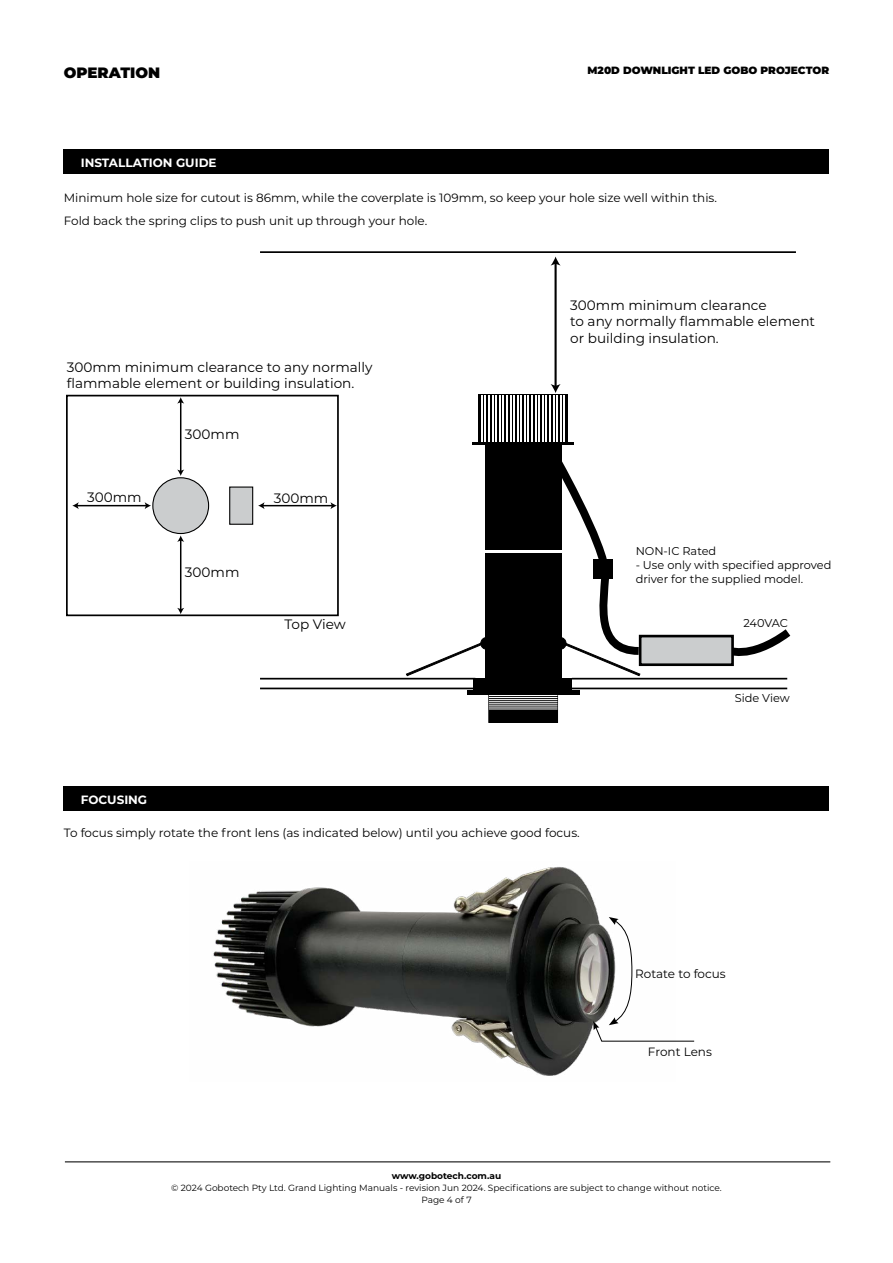
<style>
.page{position:relative;width:893px;height:1263px;background:#fff}
.page>*{position:absolute;margin:0;border:0;box-sizing:border-box;transform-origin:0 0}
.t1{font:900 15px "Montserrat";color:#000}
.t2{font:13.65px/16.4px "Montserrat";color:#000}
.t3{font:12px/23.5px "Montserrat";color:#000}
.t4{font:700 12px "Montserrat";color:#fff}
.t5{font:11.4px/13.6px "Montserrat";color:#000}
.t6{font:900 10.5px "Montserrat";color:#000}
.t7{font:9px/12px "Montserrat";color:#000;text-align:center}
.t8{font:700 9px "Montserrat";color:#000}
</style>
<div class="page">
<hr style="left:65px;top:1161px;width:765px;height:1px;background:#000">
<div style="left:64px;top:149px;width:765px;height:25px;background:#000"></div>
<svg style="left:718px;top:629px;width:73px;height:27px"></svg>
<hr style="left:554px;top:263px;width:3px;height:124px;background:#000">
<svg style="left:551px;top:384px;width:10px;height:9px"></svg>
<svg style="left:551px;top:257px;width:10px;height:9px"></svg>
<svg style="left:490px;top:696px;width:66px;height:25px"></svg>
<div style="left:488px;top:694px;width:70px;height:29px;border:1px solid #000"></div>
<div style="left:481px;top:637px;width:12px;height:12px;background:#000;border-radius:50%"></div>
<div style="left:481px;top:637px;width:12px;height:12px;border:1px solid #000;border-radius:50%"></div>
<hr style="left:489px;top:695px;width:68px;height:1px;background:#fff">
<hr style="left:489px;top:697px;width:68px;height:1px;background:#fff">
<hr style="left:489px;top:699px;width:68px;height:1px;background:#fff">
<hr style="left:489px;top:701px;width:68px;height:1px;background:#fff">
<hr style="left:489px;top:703px;width:68px;height:1px;background:#fff">
<hr style="left:489px;top:705px;width:68px;height:1px;background:#fff">
<hr style="left:489px;top:707px;width:68px;height:1px;background:#fff">
<hr style="left:489px;top:709px;width:68px;height:1px;background:#fff">
<div style="left:467px;top:690px;width:112px;height:5px;background:#000"></div>
<div style="left:473px;top:678px;width:99px;height:13px;background:#000"></div>
<hr style="left:473px;top:442px;width:101px;height:3px;background:#000">
<div style="left:485px;top:553px;width:76px;height:137px;background:#000"></div>
<div style="left:485px;top:445px;width:76px;height:105px;background:#000"></div>
<svg style="left:478px;top:395px;width:90px;height:47px;fill:#000"></svg>
<hr style="left:481px;top:395px;width:2px;height:46px;background:#fff">
<hr style="left:485px;top:395px;width:1px;height:46px;background:#fff">
<hr style="left:488px;top:395px;width:2px;height:46px;background:#fff">
<hr style="left:492px;top:395px;width:1px;height:46px;background:#fff">
<hr style="left:495px;top:395px;width:2px;height:46px;background:#fff">
<hr style="left:499px;top:395px;width:2px;height:46px;background:#fff">
<hr style="left:502px;top:395px;width:2px;height:46px;background:#fff">
<hr style="left:506px;top:395px;width:2px;height:46px;background:#fff">
<hr style="left:510px;top:395px;width:1px;height:46px;background:#fff">
<hr style="left:513px;top:395px;width:2px;height:46px;background:#fff">
<hr style="left:517px;top:395px;width:1px;height:46px;background:#fff">
<hr style="left:520px;top:395px;width:2px;height:46px;background:#fff">
<hr style="left:524px;top:395px;width:2px;height:46px;background:#fff">
<hr style="left:528px;top:395px;width:1px;height:46px;background:#fff">
<hr style="left:531px;top:395px;width:2px;height:46px;background:#fff">
<hr style="left:535px;top:395px;width:1px;height:46px;background:#fff">
<hr style="left:538px;top:395px;width:2px;height:46px;background:#fff">
<hr style="left:542px;top:395px;width:2px;height:46px;background:#fff">
<hr style="left:545px;top:395px;width:2px;height:46px;background:#fff">
<hr style="left:549px;top:395px;width:2px;height:46px;background:#fff">
<hr style="left:553px;top:395px;width:1px;height:46px;background:#fff">
<hr style="left:556px;top:395px;width:2px;height:46px;background:#fff">
<hr style="left:560px;top:395px;width:1px;height:46px;background:#fff">
<hr style="left:563px;top:395px;width:2px;height:46px;background:#fff">
<svg style="left:406px;top:642px;width:77px;height:34px"></svg>
<div style="left:639px;top:635px;width:95px;height:31px;background:#cbcdce;border:3px solid #000"></div>
<svg style="left:542px;top:440px;width:105px;height:236px"></svg>
<div style="left:593px;top:560px;width:20px;height:19px;background:#000"></div>
<div style="left:153px;top:478px;width:56px;height:55px;background:#cbcdce;border-radius:50%"></div>
<div style="left:152px;top:477px;width:57px;height:57px;border:1px solid #000;border-radius:50%"></div>
<div style="left:229px;top:486px;width:24px;height:39px;background:#cbcdce;border:1px solid #000"></div>
<hr style="left:180px;top:540px;width:1px;height:70px;background:#000">
<svg style="left:177px;top:608px;width:7px;height:5px"></svg>
<svg style="left:177px;top:535px;width:7px;height:7px"></svg>
<hr style="left:180px;top:402px;width:1px;height:69px;background:#000">
<svg style="left:177px;top:469px;width:7px;height:7px"></svg>
<svg style="left:177px;top:398px;width:7px;height:6px"></svg>
<hr style="left:263px;top:505px;width:69px;height:1px;background:#000">
<svg style="left:330px;top:502px;width:6px;height:7px"></svg>
<svg style="left:258px;top:502px;width:7px;height:7px"></svg>
<hr style="left:77px;top:505px;width:70px;height:1px;background:#000">
<svg style="left:145px;top:502px;width:6px;height:7px"></svg>
<svg style="left:72px;top:502px;width:7px;height:7px"></svg>
<div style="left:66px;top:395px;width:273px;height:221px;border:2px solid #000"></div>
<hr style="left:572px;top:688px;width:215px;height:1px;background:#000">
<hr style="left:572px;top:678px;width:215px;height:1px;background:#000">
<hr style="left:260px;top:688px;width:215px;height:1px;background:#000">
<hr style="left:260px;top:251px;width:536px;height:2px;background:#000">
<hr style="left:260px;top:678px;width:215px;height:1px;background:#000">
<div style="left:64px;top:786px;width:765px;height:24px;background:#000"></div>
<img style="left:213px;top:867px;width:386px;height:209px">
<svg style="left:593px;top:917px;width:102px;height:125px"></svg>
<p class="t1" style="left:64px;top:62px;width:98px">OPERATION</p>
<p class="t6" style="left:588px;top:62px;width:243px">M20D DOWNLIGHT LED GOBO PROJECTOR</p>
<p class="t4" style="left:81px;top:154px;width:137px">INSTALLATION GUIDE</p>
<p class="t3" style="left:64px;top:185px;width:655px">Minimum hole size for cutout is 86mm, while the coverplate is 109mm, so keep your hole size well within this.<br>Fold back the spring clips to push unit up through your hole.</p>
<p class="t2" style="left:67px;top:358px;width:307px">300mm minimum clearance to any normally flammable element or building insulation.</p>
<p class="t2" style="left:185px;top:426px;width:56px">300mm</p>
<p class="t2" style="left:87px;top:488px;width:56px">300mm</p>
<p class="t2" style="left:274px;top:489px;width:56px">300mm</p>
<p class="t2" style="left:185px;top:564px;width:56px">300mm</p>
<p class="t2" style="left:284px;top:616px;width:63px">Top View</p>
<p class="t2" style="left:570px;top:297px;width:246px">300mm minimum clearance<br>to any normally flammable element or building insulation.</p>
<p class="t5" style="left:636px;top:544px;width:82px">NON-IC Rated</p>
<p class="t5" style="left:636px;top:558px;width:197px">- Use only with specified approved driver for the supplied model.</p>
<p class="t5" style="left:743px;top:616px;width:46px">240VAC</p>
<p class="t5" style="left:735px;top:690px;width:57px">Side View</p>
<p class="t4" style="left:81px;top:791px;width:68px">FOCUSING</p>
<p class="t3" style="left:64px;top:820px;width:517px">To focus simply rotate the front lens (as indicated below) until you achieve good focus.</p>
<p class="t3" style="left:635px;top:961px;width:92px">Rotate to focus</p>
<p class="t3" style="left:648px;top:1039px;width:66px">Front Lens</p>
<p class="t8" style="left:392px;top:1169px;width:111px">www.gobotech.com.au</p>
<p class="t7" style="left:171px;top:1181px;width:552px">© 2024 Gobotech Pty Ltd. Grand Lighting Manuals - revision Jun 2024. Specifications are subject to change without notice.<br>Page 4 of 7</p>
</div>
